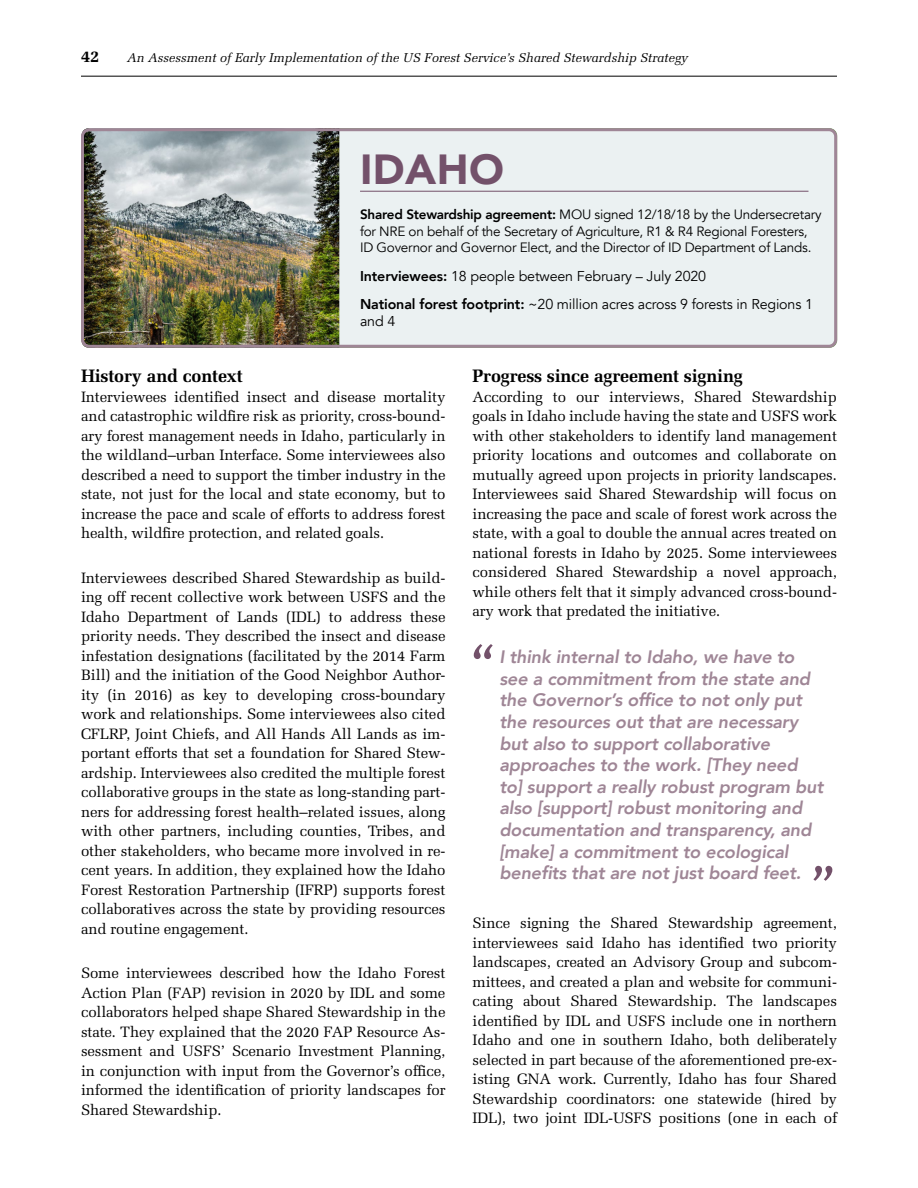
<style>
.page{position:relative;width:918px;height:1188px;background:#fff}
.page>*{position:absolute;margin:0;border:0;box-sizing:border-box;transform-origin:0 0}
.t1{font:60px "Kievit Pro";color:#73516a}
.t2{font:900 42px "Avenir";letter-spacing:.01em;color:#73516a}
.t3{font:italic 800 18px/21.6px "Avenir";letter-spacing:-.01em;color:#9f8696}
.t4{font:700 18px "Melior";letter-spacing:-.01em;color:#000}
.t5{font:700 16.5px "Melior";color:#000}
.t6{font:15px/19.5px "Melior";letter-spacing:-.01em;color:#000;text-align:justify}
.t7{font:14.25px/28.5px "Avenir";letter-spacing:-.01em;color:#000}
.t8{font:13.5px/16.5px "Avenir";letter-spacing:-.02em;color:#000}
.t9{font:italic 12.75px "Melior";color:#000}
.s1{font-weight:800}
</style>
<div class="page">
<hr style="left:81px;top:76px;width:756px;height:1px;background:#000">
<div style="left:82px;top:129px;width:754px;height:218px;background:#ebf1f2;border-radius:7px"></div>
<img style="left:85px;top:132px;width:254px;height:212px">
<div style="left:81px;top:128px;width:756px;height:220px;border:3px solid #9f8696;border-radius:7px"></div>
<hr style="left:360px;top:191px;width:448px;height:1px;background:#73516a">
<p class="t5" style="left:81px;top:47px;width:20px">42</p>
<p class="t9" style="left:127px;top:50px;width:563px">An Assessment of Early Implementation of the US Forest Service’s Shared Stewardship Strategy</p>
<h2 class="t2" style="left:360px;top:133px;width:145px">IDAHO</h2>
<p class="t8" style="left:360px;top:207px;width:463px"><span class="s1">Shared Stewardship agreement:</span> MOU signed 12/18/18 by the Undersecretary for NRE on behalf of the Secretary of Agriculture, R1 &amp; R4 Regional Foresters,<br>ID Governor and Governor Elect, and the Director of ID Department of Lands.</p>
<p class="t7" style="left:360px;top:262px;width:454px"><span class="s1">Interviewees:</span> 18 people between February – July 2020<br><span class="s1">National forest footprint:</span> ~20 million acres across 9 forests in Regions 1</p>
<p class="t7" style="left:360px;top:307px;width:37px">and 4</p>
<p class="t4" style="left:81px;top:365px;width:163px">History and context</p>
<p class="t6" style="left:81px;top:387px;width:366px">Interviewees identified insect and disease mortality and catastrophic wildfire risk as priority, cross-bound&shy;ary forest management needs in Idaho, particularly in the wildland–urban Interface. Some interviewees also described a need to support the timber industry in the state, not just for the local and state economy, but to increase the pace and scale of efforts to address forest health, wildfire protection, and related goals.</p>
<p class="t6" style="left:81px;top:568px;width:366px">Interviewees described Shared Stewardship as build&shy;ing off recent collective work between USFS and the Idaho Department of Lands (IDL) to address these priority needs. They described the insect and disease infestation designations (facilitated by the 2014 Farm Bill) and the initiation of the Good Neighbor Author&shy;ity (in 2016) as key to developing cross-boundary work and relationships. Some interviewees also cited CFLRP, Joint Chiefs, and All Hands All Lands as im&shy;portant efforts that set a foundation for Shared Stew&shy;ardship. Interviewees also credited the multiple forest collaborative groups in the state as long-standing part&shy;ners for addressing forest health–related issues, along with other partners, including counties, Tribes, and other stakeholders, who became more involved in re&shy;cent years. In addition, they explained how the Idaho Forest Restoration Partnership (IFRP) supports forest collaboratives across the state by providing resources and routine engagement.</p>
<p class="t6" style="left:81px;top:963px;width:366px">Some interviewees described how the Idaho Forest Action Plan (FAP) revision in 2020 by IDL and some collaborators helped shape Shared Stewardship in the state. They explained that the 2020 FAP Resource As&shy;sessment and USFS’ Scenario Investment Planning, in conjunction with input from the Governor’s office, informed the identification of priority landscapes for Shared Stewardship.</p>
<p class="t4" style="left:472px;top:365px;width:272px">Progress since agreement signing</p>
<p class="t6" style="left:472px;top:387px;width:366px">According to our interviews, Shared Stewardship goals in Idaho include having the state and USFS work with other stakeholders to identify land management priority locations and outcomes and collaborate on mutually agreed upon projects in priority landscapes.<br>Interviewees said Shared Stewardship will focus on increasing the pace and scale of forest work across the state, with a goal to double the annual acres treated on national forests in Idaho by 2025. Some interviewees considered Shared Stewardship a novel approach, while others felt that it simply advanced cross-bound&shy;ary work that predated the initiative.</p>
<h1 class="t1" style="left:471px;top:629px;width:25px">“</h1>
<p class="t3" style="left:499px;top:646px;width:325px">I think internal to Idaho, we have to see a commitment from the state and the Governor’s office to not only put the resources out that are necessary but also to support collaborative approaches to the work. [They need to] support a really robust program but also [support] robust monitoring and documentation and transparency, and [make] a commitment to ecological benefits that are not just board feet.</p>
<h1 class="t1" style="left:812px;top:850px;width:25px">”</h1>
<p class="t6" style="left:472px;top:914px;width:366px">Since signing the Shared Stewardship agreement, interviewees said Idaho has identified two priority landscapes, created an Advisory Group and subcom&shy;mittees, and created a plan and website for communi&shy;cating about Shared Stewardship. The landscapes identified by IDL and USFS include one in northern Idaho and one in southern Idaho, both deliberately selected in part because of the aforementioned pre-ex&shy;isting GNA work. Currently, Idaho has four Shared Stewardship coordinators: one statewide (hired by IDL), two joint IDL-USFS positions (one in each of</p>
</div>
